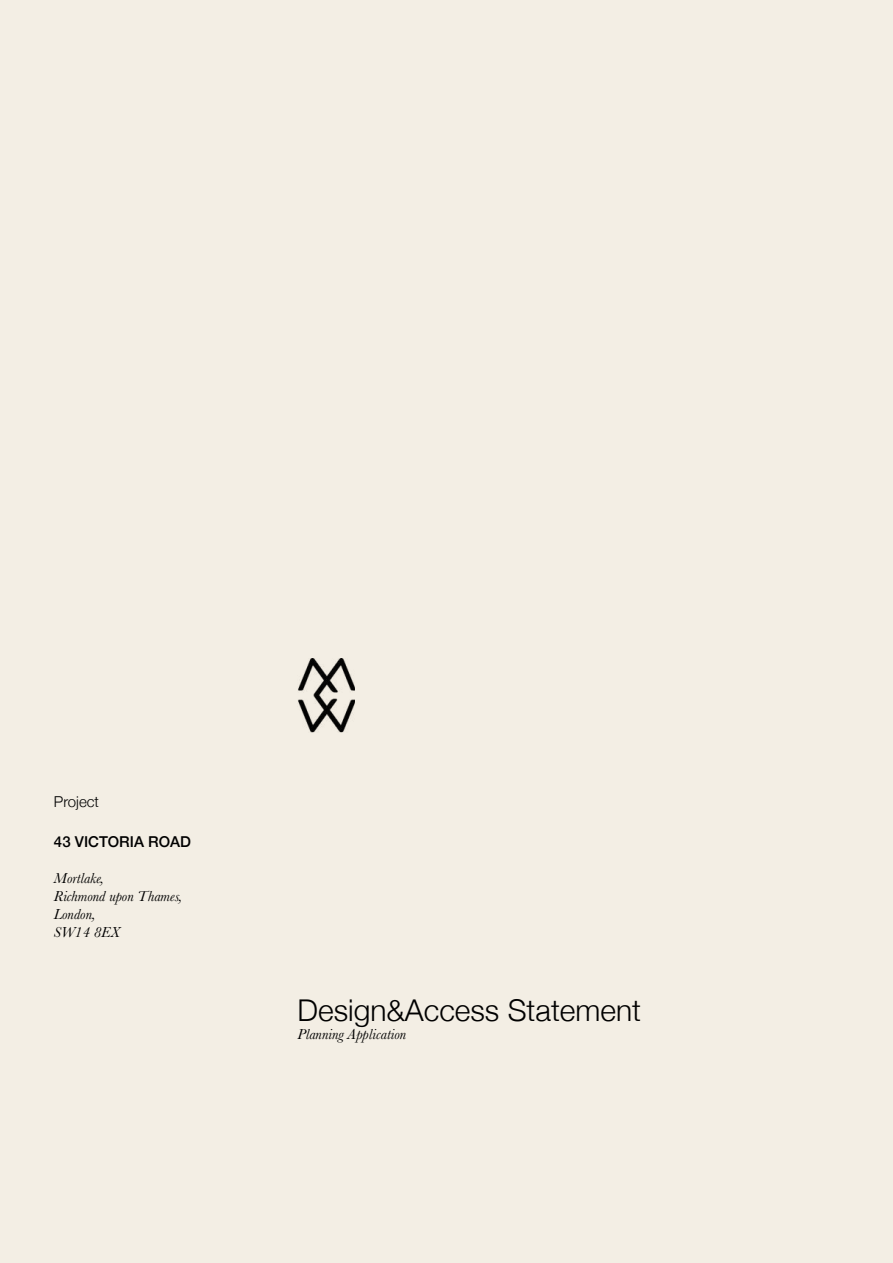
<style>
.page{position:relative;width:893px;height:1263px;background:#f3eee4}
.page>*{position:absolute;margin:0;border:0;box-sizing:border-box;transform-origin:0 0}
.t1{font:300 30px "Helvetica Neue";color:#000}
.t2{font:italic 15px/18px "Baskerville";color:#000}
.t3{font:500 15px "Helvetica Neue";color:#000}
.t4{font:300 15px "Helvetica Neue";color:#000}
</style>
<div class="page">
<img style="left:298px;top:658px;width:56px;height:75px">
<p class="t4" style="left:54px;top:789px;width:47px">Project</p>
<p class="t3" style="left:54px;top:830px;width:139px">43 VICTORIA ROAD</p>
<p class="t2" style="left:54px;top:869px;width:130px">Mortlake,<br>Richmond upon Thames,<br>London,<br>SW14 8EX</p>
<h1 class="t1" style="left:298px;top:986px;width:345px">Design&amp;Access Statement</h1>
<p class="t2" style="left:298px;top:1025px;width:110px">Planning Application</p>
</div>
